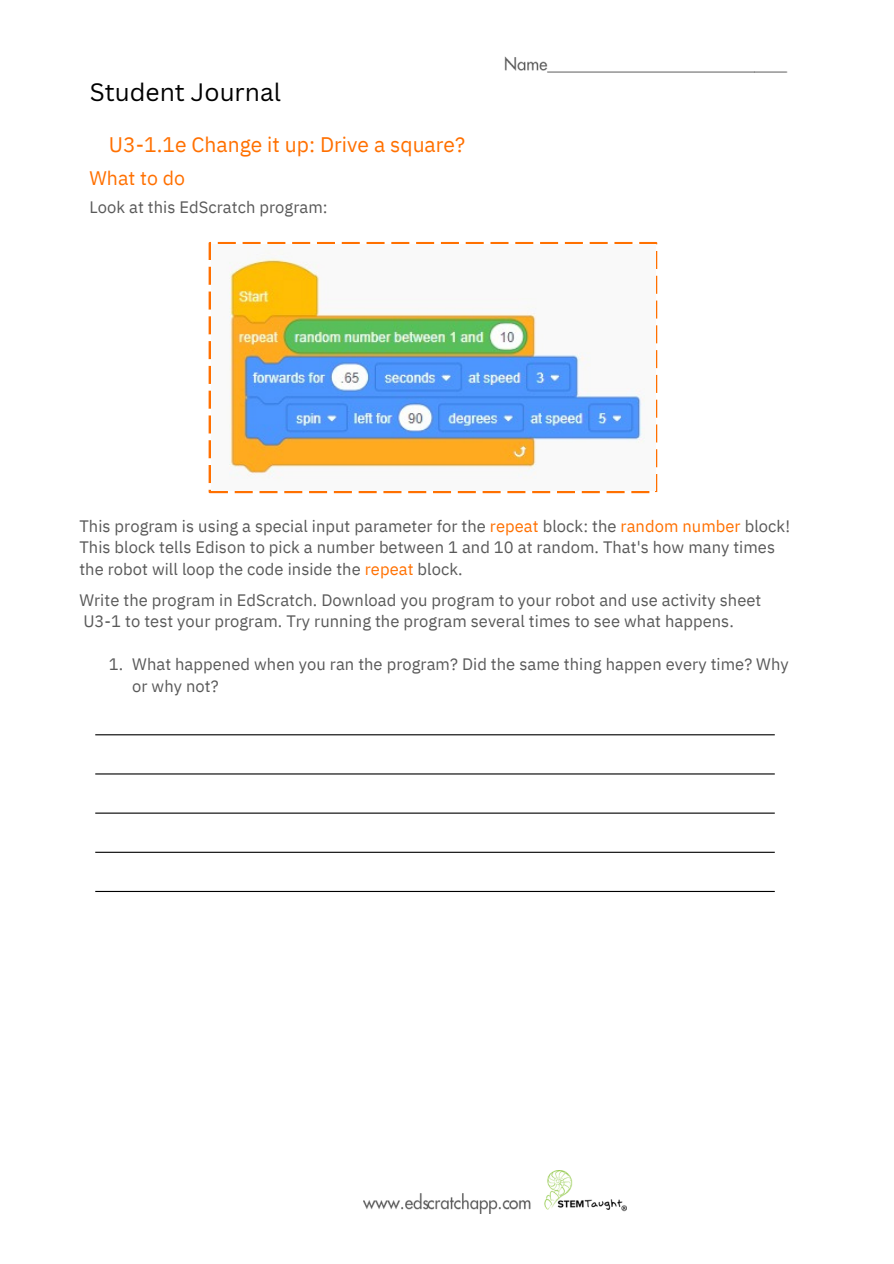
<style>
.page{position:relative;width:894px;height:1264px;background:#fff}
.page>*{position:absolute;margin:0;border:0;box-sizing:border-box;transform-origin:0 0}
.t1{font:24.45px "Canva Sans";color:#000}
.t2{font:21px "IBM Plex Sans";color:#ff7000}
.t3{font:19.5px "IBM Plex Sans";letter-spacing:.005em;color:#ff7000}
.t4{font:16.5px/21.5px "IBM Plex Sans";letter-spacing:.005em;color:#595959}
.s1{color:#ff7000}
</style>
<div class="page">
<img style="left:504px;top:56px;width:250px;height:17px">
<img style="left:754px;top:71px;width:34px;height:2px">
<img style="left:364px;top:1193px;width:64px;height:17px">
<img style="left:428px;top:1193px;width:81px;height:19px">
<img style="left:509px;top:1200px;width:22px;height:10px">
<img style="left:544px;top:1170px;width:82px;height:42px">
<hr style="left:95px;top:734px;width:679px;height:1px;background:#000">
<hr style="left:95px;top:773px;width:679px;height:1px;background:#000">
<hr style="left:95px;top:851px;width:679px;height:1px;background:#000">
<hr style="left:95px;top:812px;width:679px;height:1px;background:#000">
<hr style="left:95px;top:890px;width:679px;height:2px;background:#000">
<svg style="left:209px;top:242px;width:448px;height:251px;fill:#ff7000"></svg>
<img style="left:211px;top:244px;width:443px;height:247px">
<p class="t1" style="left:90px;top:75px;width:192px">Student Journal</p>
<p class="t2" style="left:109px;top:130px;width:358px">U3-1.1e Change it up: Drive a square?</p>
<p class="t3" style="left:89px;top:165px;width:97px">What to do</p>
<p class="t4" style="left:89px;top:196px;width:240px">Look at this EdScratch program:</p>
<p class="t4" style="left:79px;top:515px;width:712px">This program is using a special input parameter for the <span class="s1">repeat</span> block: the <span class="s1">random number</span> block!<br>This block tells Edison to pick a number between 1 and 10 at random. That's how many times the robot will loop the code inside the <span class="s1">repeat</span> block.</p>
<p class="t4" style="left:79px;top:588px;width:683px">Write the program in EdScratch. Download you program to your robot and use activity sheet<br>U3-1 to test your program. Try running the program several times to see what happens.</p>
<p class="t4" style="left:109px;top:653px;width:16px">1.</p>
<p class="t4" style="left:132px;top:653px;width:657px">What happened when you ran the program? Did the same thing happen every time? Why or why not?</p>
</div>
